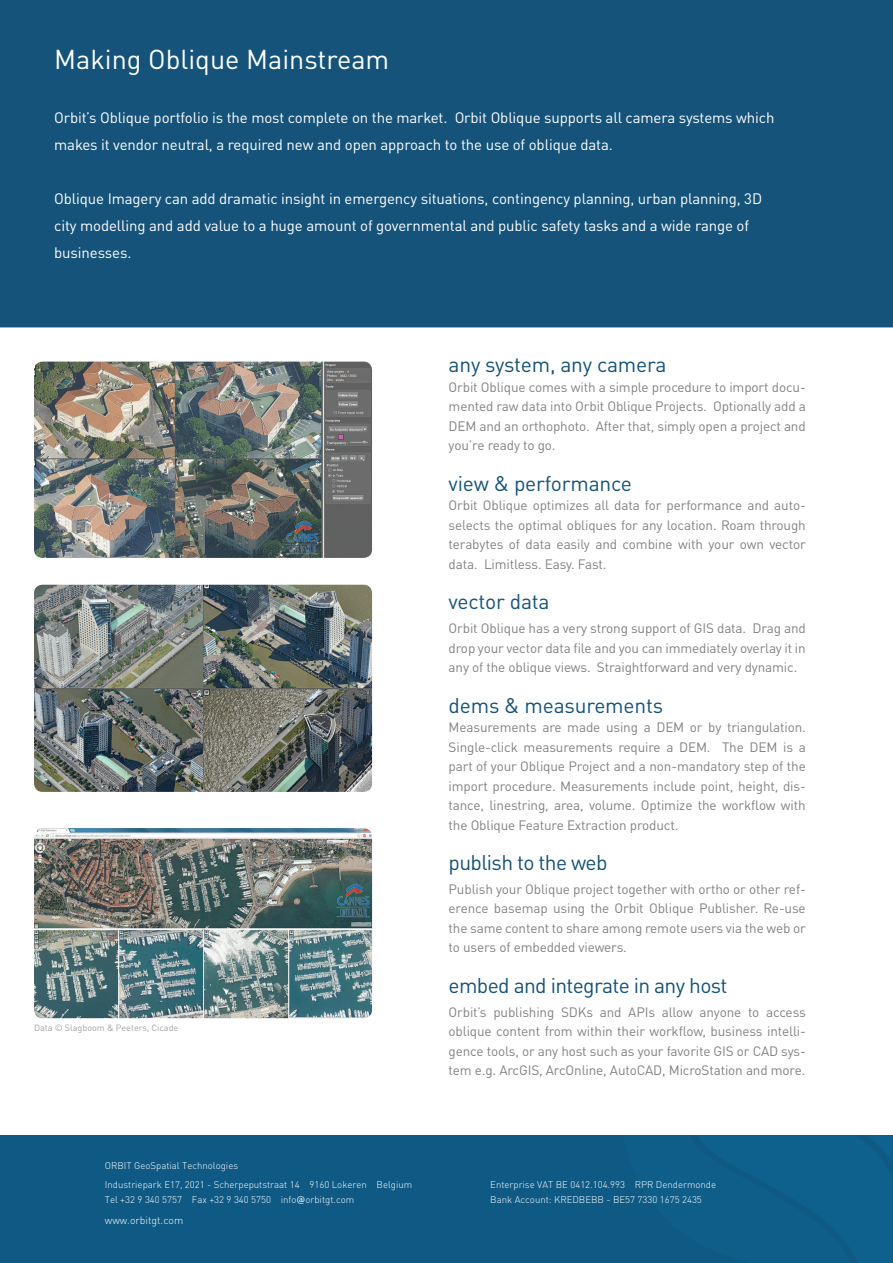
<style>
.page{position:relative;width:893px;height:1263px;background:#fff}
.page>*{position:absolute;margin:0;border:0;box-sizing:border-box;transform-origin:0 0}
.t1{font:27px "DINOT";color:#fff}
.t2{font:21px "DINOT";letter-spacing:-.015em;color:#16537a}
.t3{font:15px/27px "DINOT";letter-spacing:-.01em;color:#fff}
.t4{font:13.5px/19.5px "DINOT";letter-spacing:-.01em;color:#808285;text-align:justify}
.t5{font:300 10.5px "DINOT";color:#fff}
.t6{font:300 9.6px/19.5px "DINOT";color:#fff}
.t7{font:9px "DINOT";color:#a1a3a6}
.s1{font-family:"Corbel";font-weight:400;font-size:8.7px}
</style>
<div class="page">
<div style="left:0;top:1135px;width:893px;height:128px;background:#0f5a85"></div>
<svg style="left:869px;top:1136px;width:23px;height:24px"></svg>
<div style="left:0;top:0;width:893px;height:327px;background:#16537a"></div>
<img style="left:34px;top:362px;width:338px;height:196px">
<img style="left:34px;top:585px;width:338px;height:207px">
<img style="left:34px;top:828px;width:338px;height:190px">
<img style="left:337px;top:882px;width:33px;height:36px">
<img style="left:286px;top:519px;width:33px;height:36px">
<h1 class="t1" style="left:54px;top:42px;width:337px">Making Oblique Mainstream</h1>
<p class="t3" style="left:54px;top:103px;width:722px">Orbit’s Oblique portfolio is the most complete on the market. Orbit Oblique supports all camera systems which makes it vendor neutral, a required new and open approach to the use of oblique data.</p>
<p class="t3" style="left:54px;top:184px;width:709px">Oblique Imagery can add dramatic insight in emergency situations, contingency planning, urban planning, 3D city modelling and add value to a huge amount of governmental and public safety tasks and a wide range of businesses.</p>
<p class="t7" style="left:34px;top:1022px;width:146px">Data © Slagboom &amp; Peeters, Cicade</p>
<p class="t6" style="left:105px;top:1155px;width:309px">ORBIT GeoSpatial Technologies<br>Industriepark E17, 2021 - Scherpeputstraat 14 9160 Lokeren Belgium</p>
<h2 class="t2" style="left:449px;top:352px;width:219px">any system, any camera</h2>
<p class="t4" style="left:449px;top:377px;width:359px">Orbit Oblique comes with a simple procedure to import docu&shy;mented raw data into Orbit Oblique Projects. Optionally add a DEM and an orthophoto. After that, simply open a project and you’re ready to go.</p>
<h2 class="t2" style="left:449px;top:470px;width:185px">view &amp; performance</h2>
<p class="t4" style="left:449px;top:495px;width:359px">Orbit Oblique optimizes all data for performance and auto&shy;selects the optimal obliques for any location. Roam through terabytes of data easily and combine with your own vector data. Limitless. Easy. Fast.</p>
<h2 class="t2" style="left:449px;top:589px;width:102px">vector data</h2>
<p class="t4" style="left:449px;top:618px;width:359px">Orbit Oblique has a very strong support of GIS data. Drag and drop your vector data file and you can immediately overlay it in any of the oblique views. Straightforward and very dynamic.</p>
<h2 class="t2" style="left:449px;top:692px;width:216px">dems &amp; measurements</h2>
<p class="t4" style="left:449px;top:717px;width:359px">Measurements are made using a DEM or by triangulation.<br>Single-click measurements require a DEM. The DEM is a part of your Oblique Project and a non-mandatory step of the import procedure. Measurements include point, height, dis&shy;tance, linestring, area, volume. Optimize the workflow with the Oblique Feature Extraction product.</p>
<h2 class="t2" style="left:449px;top:849px;width:160px">publish to the web</h2>
<p class="t4" style="left:449px;top:879px;width:359px">Publish your Oblique project together with ortho or other ref&shy;erence basemap using the Orbit Oblique Publisher. Re-use the same content to share among remote users via the web or to users of embedded viewers.</p>
<h2 class="t2" style="left:449px;top:972px;width:280px">embed and integrate in any host</h2>
<p class="t4" style="left:449px;top:1002px;width:359px">Orbit’s publishing SDKs and APIs allow anyone to access oblique content from within their workflow, business intelli&shy;gence tools, or any host such as your favorite GIS or CAD sys&shy;tem e.g. ArcGIS, ArcOnline, AutoCAD, MicroStation and more.</p>
<p class="t6" style="left:490px;top:1175px;width:227px">Enterprise VAT BE 0412.104.993 RPR Dendermonde</p>
<p class="t6" style="left:105px;top:1190px;width:251px">Tel +32 9 340 5757 Fax +32 9 340 5750 info<span class="s1">@</span>orbitgt.com</p>
<p class="t6" style="left:490px;top:1190px;width:213px">Bank Account: KREDBEBB - BE57 7330 1675 2435</p>
<p class="t5" style="left:105px;top:1213px;width:80px">www.orbitgt.com</p>
</div>
